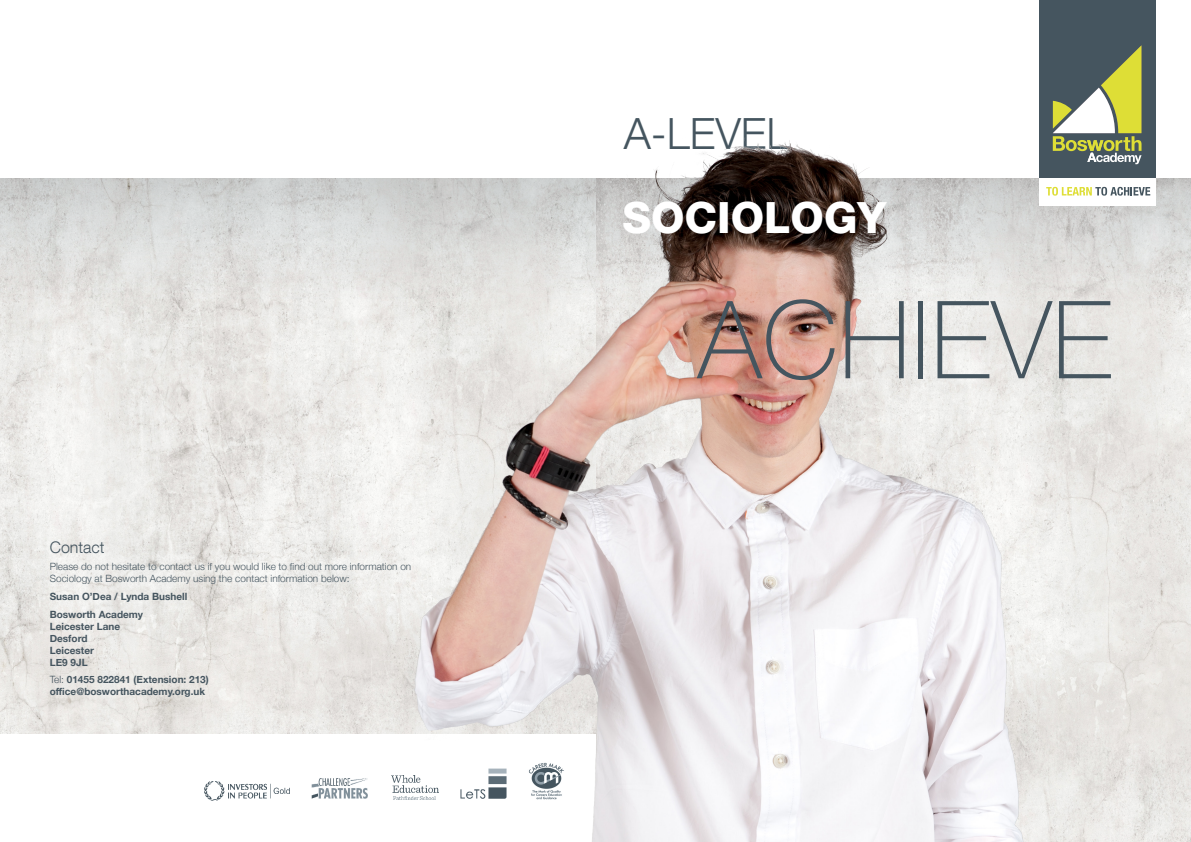
<style>
.page{position:relative;width:1191px;height:842px;background:#fff}
.page>*{position:absolute;margin:0;border:0;box-sizing:border-box;transform-origin:0 0}
.quote{font:100 108px "Helvetica Neue LT Com";letter-spacing:.01em;color:#45555f}
.quote-2{font:800 43px "Helvetica Neue LT Com";color:#fff}
.quote-3{font:300 43px "Helvetica Neue LT Com";color:#45555f}
.sub_header_CAPS_NEW{font:300 16px "Helvetica Neue LT Com";color:#45555f}
.BODY_NEW{font:700 10px/12px "Helvetica Neue";color:#45555f}
.BODY_NEW-2{font:300 10px "Helvetica Neue";color:#45555f}
.s1{font-weight:300}
</style>
<div class="page">
<img style="left:1146px;top:312px;width:45px;height:530px">
<img style="left:0;top:312px;width:411px;height:422px">
<svg style="left:0;top:178px;width:1191px;height:134px;background:#dbdbda"></svg>
<div style="left:1039px;top:0;width:117px;height:177px;background:#45555f"></div>
<svg style="left:1112px;top:46px;width:29px;height:28px"></svg>
<svg style="left:1146px;top:187px;width:4px;height:9px"></svg>
<img style="left:411px;top:74px;width:735px;height:768px">
<img style="left:392px;top:775px;width:47px;height:24px">
<img style="left:205px;top:782px;width:85px;height:19px">
<img style="left:526px;top:760px;width:41px;height:39px">
<img style="left:311px;top:778px;width:57px;height:21px">
<img style="left:461px;top:768px;width:46px;height:31px">
<p class="sub_header_CAPS_NEW" style="left:50px;top:537px;width:56px">Contact</p>
<p class="BODY_NEW-2" style="left:50px;top:559px;width:363px">Please do not hesitate to contact us if you would like to find out more information on</p>
<p class="BODY_NEW-2" style="left:50px;top:571px;width:301px">Sociology at Bosworth Academy using the contact information below:</p>
<p class="BODY_NEW" style="left:50px;top:591px;width:139px">Susan O’Dea / Lynda Bushell</p>
<p class="BODY_NEW" style="left:50px;top:608px;width:95px">Bosworth Academy<br>Leicester Lane<br>Desford<br>Leicester<br>LE9 9JL</p>
<p class="BODY_NEW" style="left:50px;top:674px;width:160px"><span class="s1">Tel:</span> 01455 822841 (Extension: 213) office@bosworthacademy.org.uk</p>
<p class="quote-3" style="left:624px;top:107px;width:167px">A-LEVEL</p>
<p class="quote-2" style="left:622px;top:193px;width:265px">SOCIOLOGY</p>
<p class="quote" style="left:698px;top:276px;width:416px">ACHIEVE</p>
</div>
